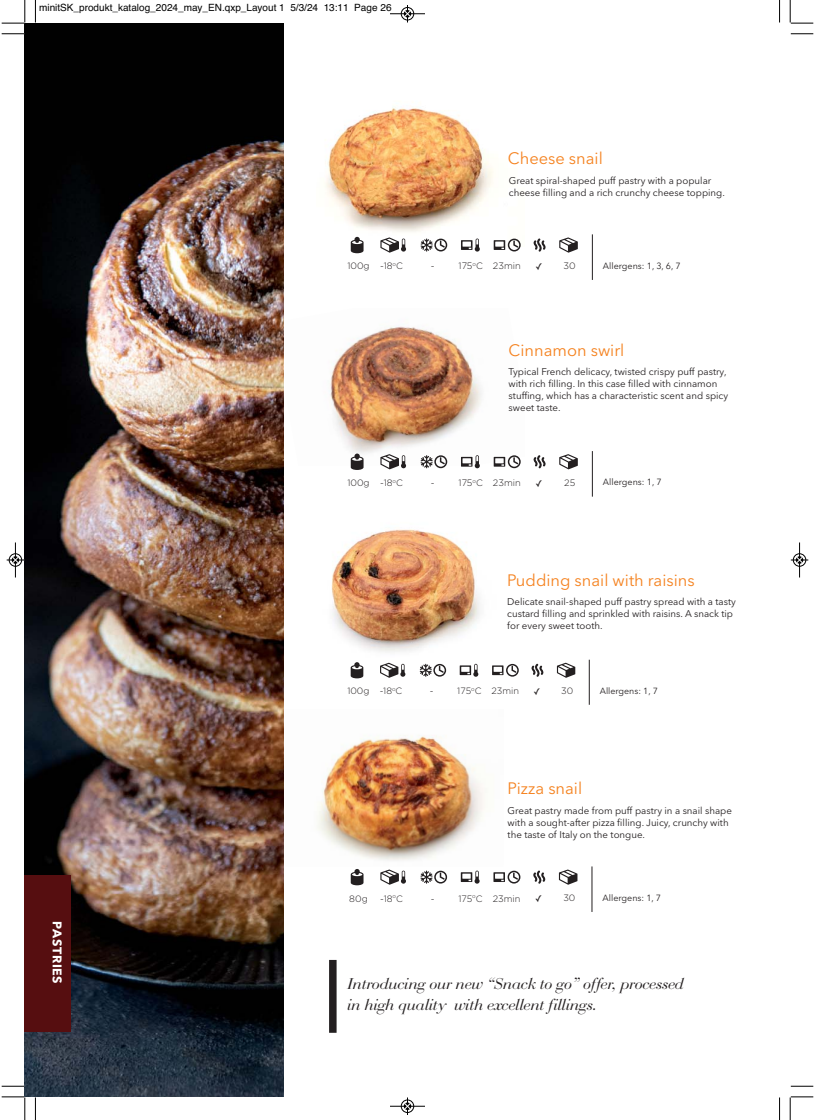
<style>
.page{position:relative;width:815px;height:1120px;background:#fff}
.page>*{position:absolute;margin:0;border:0;box-sizing:border-box;transform-origin:0 0}
.t1{font:16.5px "Avenir Next";color:#f5821f}
.t2{font:italic 16.25px/21.2px "Bauer Bod DCE";color:#231f20}
.t3{font:700 12.5px "Avenir Next";letter-spacing:.05em;color:#fff}
.t4{font:10px "Helvetica";color:#000}
.t5{font:9.75px/12px "Avenir Next";color:#231f20}
.t6{font:300 9.25px "Gotham";color:#231f20}
.t7{font:300 9.12px "Gotham";color:#231f20}
.t8{font:9px "Avenir Next";color:#231f20}
.t9{font:8.88px "Avenir Next";color:#231f20}
.s1{font-family:"Lucida Grande";font-weight:400}
.s2{font-family:"Lucida Grande";font-weight:400;font-size:9.25px}
</style>
<div class="page">
<img style="left:325px;top:108px;width:191px;height:138px">
<img style="left:329px;top:326px;width:165px;height:139px">
<img style="left:331px;top:529px;width:149px;height:123px">
<img style="left:317px;top:735px;width:167px;height:126px">
<img style="left:25px;top:23px;width:258px;height:1074px">
<div style="left:25px;top:875px;width:46px;height:156px;background:#560e10"></div>
<div style="left:329px;top:960px;width:8px;height:73px;background:#231f20"></div>
<svg style="left:351px;top:454px;width:13px;height:16px"></svg>
<svg style="left:533px;top:455px;width:13px;height:13px"></svg>
<svg style="left:559px;top:454px;width:19px;height:15px"></svg>
<svg style="left:380px;top:454px;width:26px;height:15px"></svg>
<svg style="left:461px;top:455px;width:19px;height:13px"></svg>
<svg style="left:494px;top:455px;width:27px;height:13px"></svg>
<svg style="left:421px;top:455px;width:26px;height:13px"></svg>
<hr style="left:592px;top:451px;width:1px;height:46px;background:#231f20">
<svg style="left:351px;top:662px;width:12px;height:16px"></svg>
<svg style="left:531px;top:664px;width:13px;height:13px"></svg>
<svg style="left:557px;top:663px;width:18px;height:15px"></svg>
<svg style="left:380px;top:663px;width:25px;height:15px"></svg>
<svg style="left:460px;top:664px;width:18px;height:13px"></svg>
<svg style="left:492px;top:664px;width:27px;height:13px"></svg>
<svg style="left:420px;top:664px;width:26px;height:13px"></svg>
<hr style="left:589px;top:660px;width:1px;height:45px;background:#231f20">
<svg style="left:351px;top:869px;width:13px;height:16px"></svg>
<svg style="left:533px;top:870px;width:13px;height:14px"></svg>
<svg style="left:559px;top:869px;width:18px;height:16px"></svg>
<svg style="left:380px;top:869px;width:26px;height:16px"></svg>
<svg style="left:461px;top:871px;width:19px;height:13px"></svg>
<svg style="left:493px;top:871px;width:27px;height:12px"></svg>
<svg style="left:420px;top:870px;width:27px;height:14px"></svg>
<hr style="left:592px;top:866px;width:1px;height:46px;background:#231f20">
<svg style="left:351px;top:237px;width:13px;height:16px"></svg>
<svg style="left:533px;top:238px;width:13px;height:14px"></svg>
<svg style="left:559px;top:237px;width:19px;height:16px"></svg>
<svg style="left:380px;top:237px;width:26px;height:16px"></svg>
<svg style="left:461px;top:238px;width:19px;height:14px"></svg>
<svg style="left:494px;top:239px;width:27px;height:12px"></svg>
<svg style="left:421px;top:238px;width:26px;height:14px"></svg>
<hr style="left:592px;top:234px;width:1px;height:46px;background:#231f20">
<svg style="left:35px;top:0;width:1px;height:22px"></svg>
<svg style="left:2px;top:33px;width:22px;height:2px"></svg>
<svg style="left:779px;top:0;width:1px;height:22px"></svg>
<svg style="left:791px;top:33px;width:22px;height:2px"></svg>
<svg style="left:35px;top:1097px;width:1px;height:23px"></svg>
<svg style="left:2px;top:1086px;width:22px;height:1px"></svg>
<svg style="left:779px;top:1097px;width:1px;height:23px"></svg>
<svg style="left:791px;top:1086px;width:22px;height:1px"></svg>
<svg style="left:2px;top:0;width:24px;height:24px"></svg>
<svg style="left:790px;top:0;width:23px;height:24px"></svg>
<svg style="left:2px;top:1096px;width:24px;height:24px"></svg>
<svg style="left:790px;top:1096px;width:23px;height:24px"></svg>
<hr style="left:390px;top:14px;width:35px;height:1px;background:#000">
<div style="left:401px;top:7px;width:13px;height:13px;border:1px solid #000;border-radius:50%"></div>
<svg style="left:404px;top:5px;width:7px;height:17px"></svg>
<div style="left:401px;top:1099px;width:13px;height:14px;border:1px solid #fff;border-radius:50%"></div>
<hr style="left:390px;top:1106px;width:35px;height:1px;background:#000">
<div style="left:401px;top:1100px;width:13px;height:13px;border:1px solid #000;border-radius:50%"></div>
<svg style="left:404px;top:1097px;width:7px;height:18px"></svg>
<div style="left:9px;top:553px;width:13px;height:14px;border:1px solid #fff;border-radius:50%"></div>
<hr style="left:15px;top:542px;width:1px;height:35px;background:#000">
<div style="left:9px;top:554px;width:13px;height:12px;border:1px solid #000;border-radius:50%"></div>
<svg style="left:7px;top:557px;width:17px;height:6px"></svg>
<div style="left:793px;top:553px;width:13px;height:14px;border:1px solid #fff;border-radius:50%"></div>
<hr style="left:799px;top:542px;width:1px;height:35px;background:#000">
<div style="left:793px;top:554px;width:13px;height:12px;border:1px solid #000;border-radius:50%"></div>
<svg style="left:791px;top:557px;width:17px;height:6px"></svg>
<p class="t4" style="left:39px;top:4px;width:354px">minitSK_produkt_katalog_2024_may_EN.qxp_Layout 1 5/3/24 13:11 Page 26</p>
<h1 class="t1" style="left:508px;top:151px;width:96px">Cheese snail</h1>
<p class="t5" style="left:509px;top:176px;width:218px">Great spiral-shaped puff pastry with a popular cheese filling and a rich crunchy cheese topping.</p>
<p class="t6" style="left:347px;top:261px;width:57px">100g -18<sup>o</sup>C</p>
<p class="t6" style="left:431px;top:261px;width:5px">-</p>
<p class="t6" style="left:459px;top:261px;width:64px">175<sup>o</sup>C 23min</p>
<p class="t6" style="left:536px;top:261px;width:42px"><span class="s1">✓</span> 30</p>
<p class="t8" style="left:603px;top:262px;width:79px">Allergens: 1, 3, 6, 7</p>
<h1 class="t1" style="left:509px;top:343px;width:117px">Cinnamon swirl</h1>
<p class="t5" style="left:509px;top:367px;width:221px">Typical French delicacy, twisted crispy puff pastry, with rich filling. In this case filled with cinnamon stuffing, which has a characteristic scent and spicy sweet taste.</p>
<p class="t6" style="left:347px;top:478px;width:57px">100g -18<sup>o</sup>C</p>
<p class="t6" style="left:431px;top:478px;width:5px">-</p>
<p class="t6" style="left:459px;top:478px;width:64px">175<sup>o</sup>C 23min</p>
<p class="t6" style="left:535px;top:478px;width:41px"><span class="s1">✓</span> 25</p>
<p class="t8" style="left:603px;top:479px;width:60px">Allergens: 1, 7</p>
<h1 class="t1" style="left:507px;top:574px;width:189px">Pudding snail with raisins</h1>
<p class="t5" style="left:507px;top:597px;width:230px">Delicate snail-shaped puff pastry spread with a tasty custard filling and sprinkled with raisins. A snack tip for every sweet tooth.</p>
<p class="t7" style="left:347px;top:686px;width:56px">100g -18<sup>o</sup>C</p>
<p class="t7" style="left:430px;top:686px;width:5px">-</p>
<p class="t7" style="left:457px;top:686px;width:63px">17 5<sup>o</sup>C 23min</p>
<p class="t7" style="left:533px;top:686px;width:41px"><span class="s1">✓</span> 30</p>
<p class="t9" style="left:600px;top:687px;width:60px">Allergens: 1, 7</p>
<h1 class="t1" style="left:508px;top:782px;width:76px">Pizza snail</h1>
<p class="t5" style="left:508px;top:806px;width:226px">Great pastry made from puff pastry in a snail shape with a sought-after pizza filling. Juicy, crunchy with the taste of Italy on the tongue.</p>
<p class="t3" style="left:65px;top:921px;width:64px;rotate:90deg">PASTRIES</p>
<p class="t6" style="left:349px;top:893px;width:20px">80g</p>
<p class="t6" style="left:380px;top:893px;width:24px">-18<sup>o</sup>C</p>
<p class="t6" style="left:458px;top:893px;width:64px">175<sup>o</sup>C 23min</p>
<p class="t7" style="left:535px;top:893px;width:42px"><span class="s2">✓</span> 30</p>
<p class="t8" style="left:603px;top:894px;width:60px">Allergens: 1, 7</p>
<h2 class="t2" style="left:347px;top:975px;width:338px">Introducing our new “Snack to go” offer, processed in high quality with excellent fillings.</h2>
</div>
